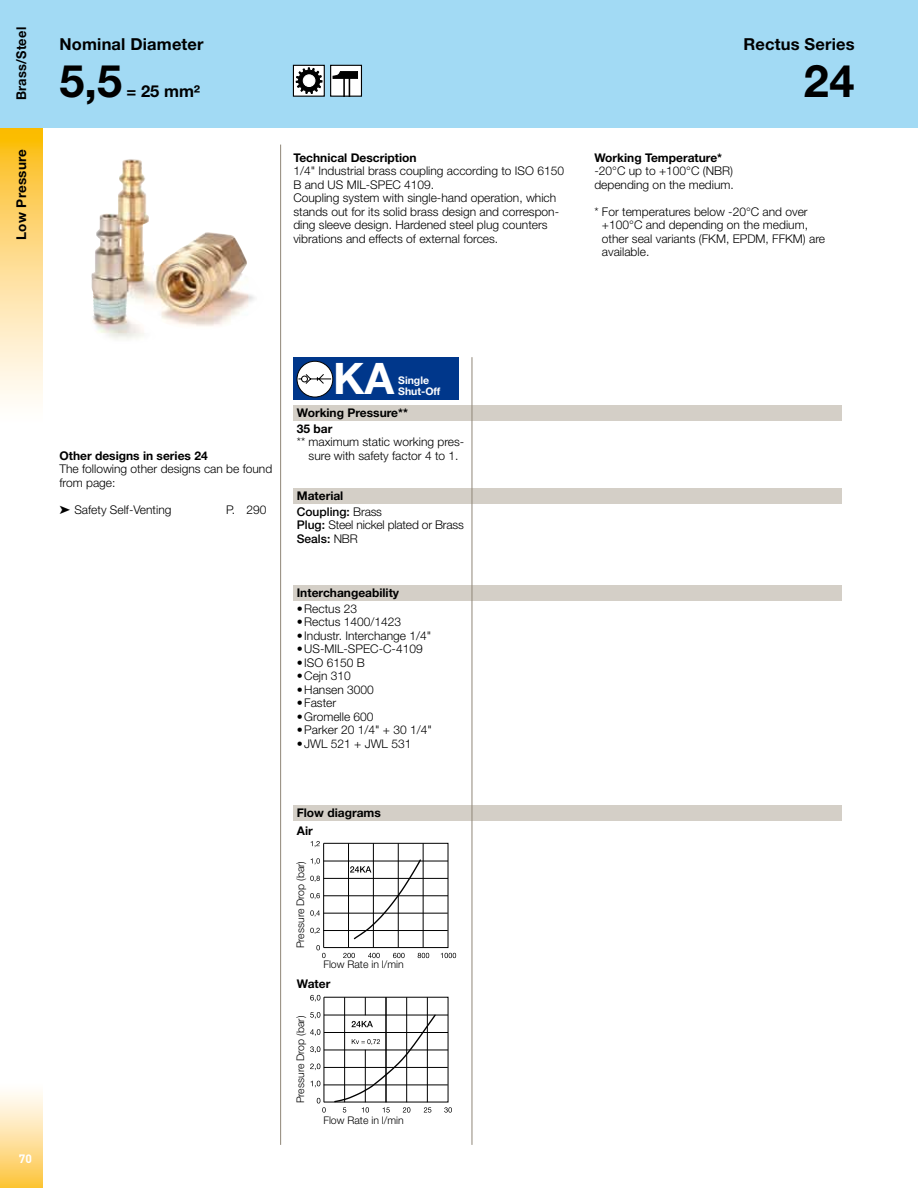
<style>
.page{position:relative;width:918px;height:1188px;background:#fff}
.page>*{position:absolute;margin:0;border:0;box-sizing:border-box;transform-origin:0 0}
.t1{font:700 45px "Helvetica Neue LT Std";color:#000}
.t2{font:700 43.5px "Helvetica Neue LT Std";color:#fff}
.t3{font:700 16.5px "Helvetica Neue LT Std";letter-spacing:.01em;color:#000}
.t4{font:700 13.5px "Helvetica Neue LT Std";letter-spacing:.02em;color:#000}
.t5{font:700 13.5px "Helvetica Neue LT Std";letter-spacing:.02em;color:#000;scale:.95 1}
.t6{font:300 12px/13.5px "Helvetica Neue LT Std";color:#000}
.t7{font:700 12px/15.6px "Helvetica Neue LT Std";color:#000}
.t8{font:500 12px/15.6px "Helvetica Neue LT Std";color:#000}
.t9{font:700 12px "DINOT";color:#fff}
.t10{font:300 10.5px "Helvetica Neue LT Std";color:#000}
.t11{font:700 10.5px/10.5px "Helvetica Neue LT Std";color:#fff}
.s1{font-weight:700}
.s2{font-weight:300}
.s3{font-weight:500}
</style>
<div class="page">
<svg style="left:0;top:128px;width:43px;height:274px;background:#fddc8c"></svg>
<div style="left:0;top:0;width:918px;height:128px;background:#a2daf4"></div>
<div style="left:0;top:1082px;width:43px;height:106px;background:linear-gradient(to bottom,#fff,#fdc642)"></div>
<div style="left:293px;top:585px;width:549px;height:16px;background:#d4cfc7"></div>
<div style="left:293px;top:488px;width:549px;height:15px;background:#d4cfc7"></div>
<div style="left:293px;top:805px;width:549px;height:16px;background:#d4cfc7"></div>
<div style="left:293px;top:405px;width:549px;height:16px;background:#d4cfc7"></div>
<hr style="left:280px;top:145px;width:1px;height:1000px;background:#8f8678">
<hr style="left:472px;top:357px;width:1px;height:788px;background:#8f8678">
<div style="left:293px;top:358px;width:166px;height:42px;background:#00378b"></div>
<div style="left:297px;top:361px;width:36px;height:36px;background:#fff;border-radius:50%"></div>
<div style="left:297px;top:361px;width:36px;height:36px;border:1px solid #000;border-radius:50%"></div>
<svg style="left:298px;top:374px;width:34px;height:11px"></svg>
<div style="left:323px;top:843px;width:125px;height:105px;border:1px solid #000"></div>
<hr style="left:324px;top:913px;width:124px;height:1px;background:#000">
<hr style="left:323px;top:930px;width:125px;height:1px;background:#000">
<hr style="left:324px;top:861px;width:124px;height:1px;background:#000">
<hr style="left:324px;top:878px;width:124px;height:1px;background:#000">
<hr style="left:324px;top:895px;width:124px;height:1px;background:#000">
<svg style="left:311px;top:841px;width:9px;height:6px"></svg>
<svg style="left:311px;top:858px;width:9px;height:7px"></svg>
<svg style="left:310px;top:876px;width:10px;height:6px"></svg>
<svg style="left:310px;top:893px;width:10px;height:6px"></svg>
<svg style="left:310px;top:910px;width:10px;height:7px"></svg>
<svg style="left:310px;top:928px;width:10px;height:6px"></svg>
<hr style="left:323px;top:843px;width:1px;height:105px;background:#000">
<hr style="left:348px;top:843px;width:1px;height:105px;background:#000">
<hr style="left:373px;top:843px;width:1px;height:105px;background:#000">
<hr style="left:398px;top:843px;width:1px;height:105px;background:#000">
<hr style="left:423px;top:843px;width:1px;height:105px;background:#000">
<svg style="left:316px;top:945px;width:10px;height:13px"></svg>
<svg style="left:343px;top:953px;width:12px;height:5px"></svg>
<svg style="left:368px;top:953px;width:12px;height:5px"></svg>
<svg style="left:393px;top:953px;width:12px;height:5px"></svg>
<svg style="left:418px;top:953px;width:11px;height:5px"></svg>
<svg style="left:441px;top:953px;width:15px;height:5px"></svg>
<svg style="left:350px;top:858px;width:72px;height:83px"></svg>
<hr style="left:324px;top:1067px;width:124px;height:1px;background:#000">
<hr style="left:324px;top:1085px;width:124px;height:1px;background:#000">
<hr style="left:324px;top:1015px;width:124px;height:1px;background:#000">
<hr style="left:324px;top:1032px;width:124px;height:1px;background:#000">
<hr style="left:324px;top:1050px;width:124px;height:1px;background:#000">
<svg style="left:444px;top:1107px;width:8px;height:6px"></svg>
<svg style="left:310px;top:995px;width:10px;height:7px"></svg>
<svg style="left:310px;top:1012px;width:10px;height:7px"></svg>
<svg style="left:310px;top:1029px;width:10px;height:7px"></svg>
<svg style="left:310px;top:1046px;width:10px;height:7px"></svg>
<svg style="left:310px;top:1064px;width:10px;height:6px"></svg>
<svg style="left:311px;top:1081px;width:9px;height:6px"></svg>
<svg style="left:317px;top:1098px;width:9px;height:15px"></svg>
<hr style="left:324px;top:997px;width:1px;height:105px;background:#000">
<svg style="left:333px;top:997px;width:104px;height:116px"></svg>
<hr style="left:365px;top:1050px;width:1px;height:52px;background:#000">
<div style="left:293px;top:65px;width:31px;height:31px;background:#fff"></div>
<div style="left:293px;top:65px;width:32px;height:32px;border:1px solid #000"></div>
<svg style="left:296px;top:68px;width:26px;height:26px"></svg>
<div style="left:303px;top:75px;width:12px;height:12px;background:#fff;border-radius:50%"></div>
<div style="left:303px;top:75px;width:12px;height:12px;border:1px solid #fff;border-radius:50%"></div>
<div style="left:331px;top:65px;width:30px;height:31px;background:#fff"></div>
<svg style="left:333px;top:71px;width:25px;height:24px"></svg>
<div style="left:330px;top:65px;width:32px;height:32px;border:1px solid #000"></div>
<img style="left:91px;top:159px;width:164px;height:180px">
<p class="t5" style="left:13px;top:100px;width:79px;rotate:-90deg">Brass/Steel</p>
<p class="t4" style="left:13px;top:240px;width:92px;rotate:-90deg">Low Pressure</p>
<p class="t3" style="left:60px;top:34px;width:146px">Nominal Diameter</p>
<p class="t1" style="left:60px;top:53px;width:64px">5,5</p>
<p class="t3" style="left:127px;top:81px;width:75px">= 25 mm²</p>
<p class="t6" style="left:293px;top:150px;width:272px"><span class="s1">Technical Description<br></span>1/4" Industrial brass coupling according to ISO 6150<br>B and US MIL-SPEC 4109.<br>Coupling system with single-hand operation, which stands out for its solid brass design and correspon&shy;ding sleeve design. Hardened steel plug counters vibrations and effects of external forces.</p>
<p class="t3" style="left:744px;top:34px;width:113px">Rectus Series</p>
<p class="t1" style="left:804px;top:53px;width:52px">24</p>
<p class="t6" style="left:594px;top:150px;width:141px"><span class="s1">Working Temperature* </span>-20°C up to +100°C (NBR) depending on the medium.</p>
<p class="t6" style="left:602px;top:204px;width:225px;text-indent:-8px">* For temperatures below -20°C and over +100°C and depending on the medium, other seal variants (FKM, EPDM, FFKM) are available.</p>
<p class="t9" style="left:19px;top:1151px;width:15px">70</p>
<p class="t6" style="left:60px;top:449px;width:214px"><span class="s1">Other designs in series 24<br></span>The following other designs can be found from page:</p>
<p class="t6" style="left:60px;top:503px;width:114px">➤ Safety Self-Venting</p>
<p class="t6" style="left:226px;top:503px;width:42px">P. 290</p>
<p class="t2" style="left:333px;top:352px;width:63px">KA</p>
<p class="t11" style="left:398px;top:375px;width:44px">Single<br>Shut-Off</p>
<p class="t7" style="left:297px;top:405px;width:113px">Working Pressure**<br>35 bar</p>
<p class="t6" style="left:297px;top:435px;width:169px;text-align:center">** maximum static working pres&shy;sure with safety factor 4 to 1.</p>
<p class="t8" style="left:297px;top:488px;width:87px"><span class="s1">Material<br></span>Coupling: <span class="s2">Brass</span></p>
<p class="t6" style="left:297px;top:518px;width:169px"><span class="s3">Plug:</span> Steel nickel plated or Brass<br><span class="s3">Seals:</span> NBR</p>
<p class="t7" style="left:297px;top:585px;width:104px">Interchangeability</p>
<p class="t6" style="left:297px;top:601px;width:62px">•Rectus 23</p>
<p class="t6" style="left:297px;top:615px;width:106px">•Rectus 1400/1423</p>
<p class="t6" style="left:297px;top:628px;width:136px">•Industr. Interchange 1/4"</p>
<p class="t6" style="left:297px;top:642px;width:127px">•US-MIL-SPEC-C-4109</p>
<p class="t6" style="left:297px;top:655px;width:69px">•ISO 6150 B</p>
<p class="t6" style="left:297px;top:669px;width:56px">•Cejn 310</p>
<p class="t6" style="left:297px;top:682px;width:79px">•Hansen 3000</p>
<p class="t6" style="left:297px;top:696px;width:41px">•Faster</p>
<p class="t6" style="left:297px;top:709px;width:78px">•Gromelle 600</p>
<p class="t6" style="left:297px;top:723px;width:137px">•Parker 20 1/4" + 30 1/4"</p>
<p class="t6" style="left:297px;top:736px;width:116px">•JWL 521 + JWL 531</p>
<p class="t7" style="left:297px;top:804px;width:86px">Flow diagrams</p>
<p class="t7" style="left:297px;top:823px;width:17px">Air</p>
<p class="t10" style="left:294px;top:948px;width:89px;rotate:-90deg">Pressure Drop (bar)</p>
<p class="t10" style="left:323px;top:958px;width:82px">Flow Rate in l/min</p>
<p class="t7" style="left:297px;top:976px;width:35px">Water</p>
<p class="t10" style="left:294px;top:1103px;width:89px;rotate:-90deg">Pressure Drop (bar)</p>
<p class="t10" style="left:323px;top:1114px;width:82px">Flow Rate in l/min</p>
</div>
